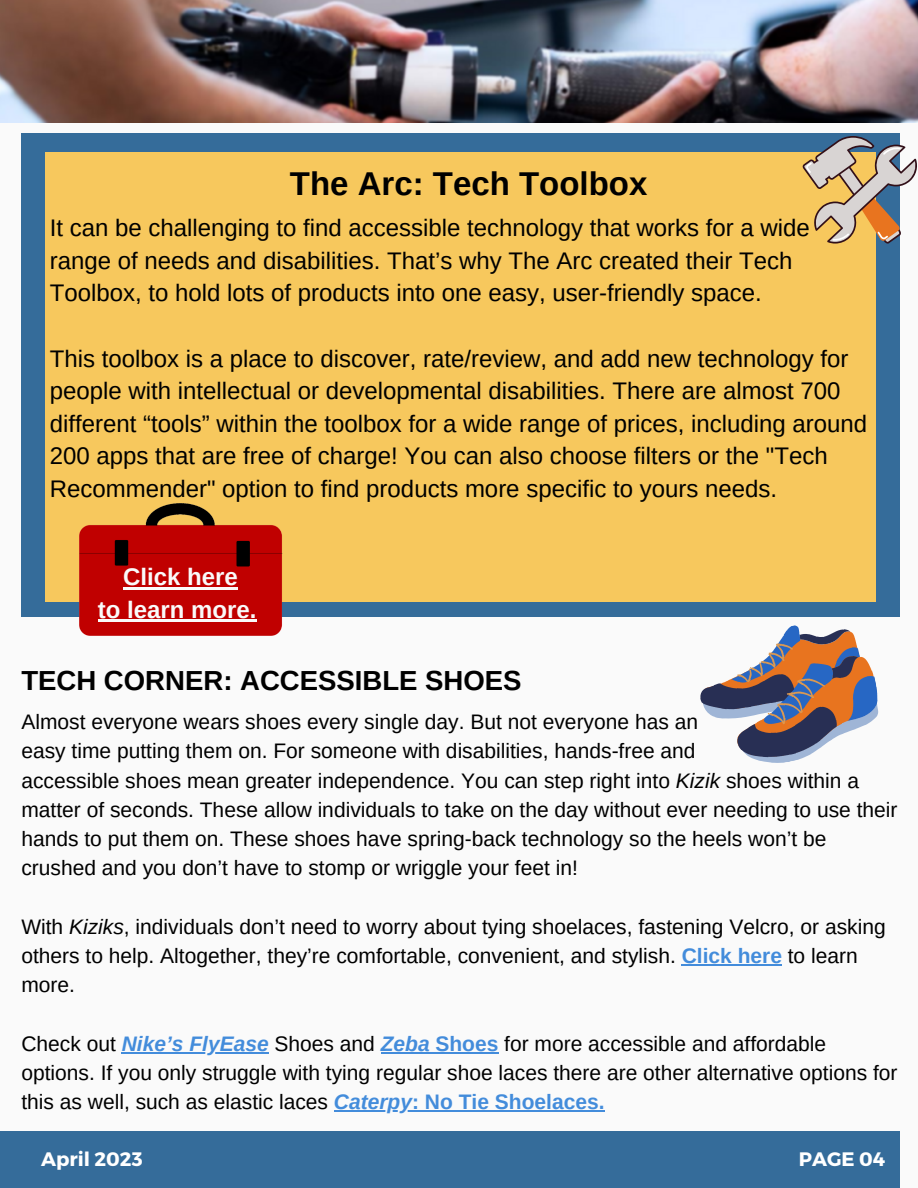
<style>
.page{position:relative;width:918px;height:1188px;background:#fafafa}
.page>*{position:absolute;margin:0;border:0;box-sizing:border-box;transform-origin:0 0}
.t1{font:700 33px "Arimo";color:#000}
.t2{font:700 27.6px "Arimo";color:#000}
.t3{font:24px/32.7px "Arimo";color:#000}
.t4{font:700 24px/32.7px "Arimo";color:#fafafa;text-align:center}
.t5{font:21px/29.2px "Arimo";color:#000}
.t6{font:700 19.5px "Montserrat";color:#fff}
.s1{font-style:italic}
.s2{font-weight:700;color:#438cdb}
.s3{font-weight:700;font-style:italic;color:#438cdb}
</style>
<div class="page">
<div style="left:0;top:1131px;width:900px;height:57px;background:#356c9a"></div>
<img style="left:0;top:0;width:918px;height:123px">
<svg style="left:700px;top:625px;width:179px;height:138px"></svg>
<div style="left:21px;top:134px;width:879px;height:483px;background:#356c9a"></div>
<div style="left:45px;top:153px;width:830px;height:448px;background:#f7c85d"></div>
<img style="left:80px;top:504px;width:202px;height:131px">
<svg style="left:803px;top:136px;width:114px;height:108px"></svg>
<hr style="left:682px;top:964px;width:100px;height:1px;background:#438cdb">
<hr style="left:122px;top:1052px;width:147px;height:1px;background:#438cdb">
<hr style="left:381px;top:1052px;width:49px;height:1px;background:#438cdb">
<hr style="left:430px;top:1052px;width:68px;height:1px;background:#438cdb">
<hr style="left:334px;top:1111px;width:78px;height:1px;background:#438cdb">
<hr style="left:412px;top:1111px;width:193px;height:1px;background:#438cdb">
<hr style="left:123px;top:587px;width:115px;height:3px;background:#fafafa">
<hr style="left:98px;top:620px;width:159px;height:2px;background:#fafafa">
<h1 class="t1" style="left:290px;top:165px;width:359px">The Arc: Tech Toolbox</h1>
<p class="t3" style="left:50px;top:211px;width:762px">It can be challenging to find accessible technology that works for a wide range of needs and disabilities. That’s why The Arc created their Tech<br>Toolbox, to hold lots of products into one easy, user-friendly space.</p>
<p class="t3" style="left:50px;top:342px;width:819px">This toolbox is a place to discover, rate/review, and add new technology for people with intellectual or developmental disabilities. There are almost 700 different “tools” within the toolbox for a wide range of prices, including around 200 apps that are free of charge! You can also choose filters or the "Tech Recommender" option to find products more specific to yours needs.</p>
<p class="t4" style="left:98px;top:560px;width:160px">Click here<br>to learn more.</p>
<h2 class="t2" style="left:21px;top:665px;width:502px">TECH CORNER: ACCESSIBLE SHOES</h2>
<p class="t5" style="left:21px;top:707px;width:878px">Almost everyone wears shoes every single day. But not everyone has an<br>easy time putting them on. For someone with disabilities, hands-free and<br>accessible shoes mean greater independence. You can step right into <span class="s1">Kizik</span> shoes within a matter of seconds. These allow individuals to take on the day without ever needing to use their hands to put them on. These shoes have spring-back technology so the heels won’t be crushed and you don’t have to stomp or wriggle your feet in!</p>
<p class="t5" style="left:21px;top:912px;width:866px">With <span class="s1">Kiziks</span>, individuals don’t need to worry about tying shoelaces, fastening Velcro, or asking others to help. Altogether, they’re comfortable, convenient, and stylish. <span class="s2">Click here</span> to learn more.</p>
<p class="t5" style="left:21px;top:1029px;width:878px">Check out <span class="s3">Nike’s FlyEase</span> Shoes and <span class="s3">Zeba</span> <span class="s2">Shoes</span> for more accessible and affordable options. If you only struggle with tying regular shoe laces there are other alternative options for this as well, such as elastic laces <span class="s3">Caterpy</span><span class="s2">: No Tie Shoelaces.</span></p>
<p class="t6" style="left:41px;top:1147px;width:103px">April 2023</p>
<p class="t6" style="left:799px;top:1147px;width:88px">PAGE 04</p>
</div>
